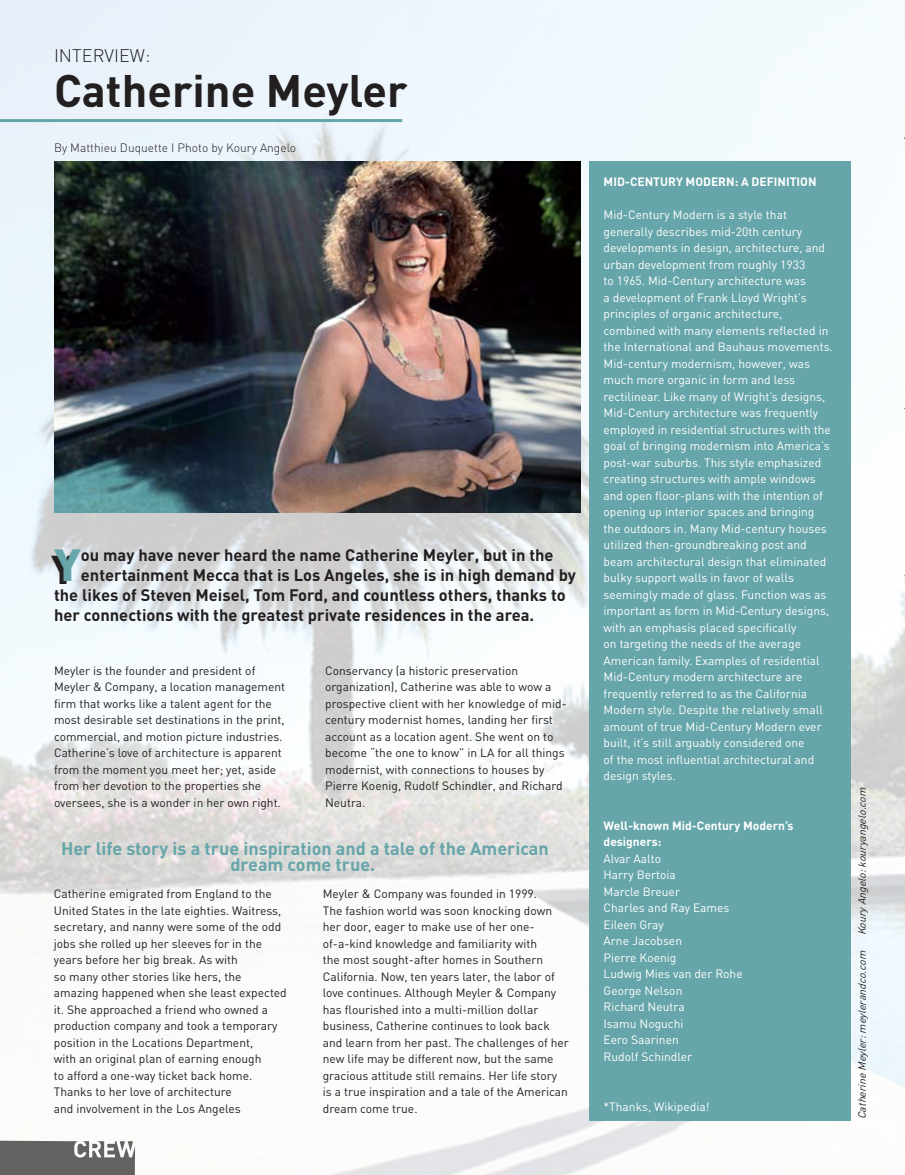
<style>
.page{position:relative;width:905px;height:1175px;background:#fff}
.page>*{position:absolute;margin:0;border:0;box-sizing:border-box;transform-origin:0 0}
.t1{font:700 45px "DIN";color:#231f20}
.t2{font:900 39.6px "DIN";color:#231f20}
.t3{font:700 18px/16.5px "DIN";color:#66a5a9;text-align:center}
.t4{font:300 18px "DIN";color:#231f20}
.t5{font:700 16.5px "DIN";color:#231f20}
.t6{font:12px/16.5px "DIN";color:#231f20}
.t7{font:12px/16.5px "DIN";color:#fff}
.t8{font:700 12px/16.5px "DIN";color:#fff}
.t9{font:300 12px "DIN";color:#231f20}
.t10{font:italic 10.5px "DIN";color:#231f20}
</style>
<div class="page">
<img style="left:0;top:0;width:904px;height:1174px">
<svg style="left:0;top:1140px;width:135px;height:34px;background:#797676"></svg>
<div style="left:589px;top:162px;width:261px;height:958px;background:#66a5a9"></div>
<img style="left:54px;top:162px;width:526px;height:350px">
<hr style="left:0;top:119px;width:402px;height:3px;background:#66a5a9">
<h3 class="t4" style="left:54px;top:45px;width:98px">INTERVIEW:</h3>
<h1 class="t1" style="left:54px;top:62px;width:355px">Catherine Meyler</h1>
<p class="t9" style="left:54px;top:141px;width:244px">By Matthieu Duquette I Photo by Koury Angelo</p>
<h2 class="t2" style="left:51px;top:543px;width:26px">Y</h2>
<h3 class="t5" style="left:81px;top:544px;width:474px">ou may have never heard the name Catherine Meyler, but in the</h3>
<h3 class="t5" style="left:81px;top:564px;width:496px">entertainment Mecca that is Los Angeles, she is in high demand by</h3>
<h3 class="t5" style="left:54px;top:584px;width:513px">the likes of Steven Meisel, Tom Ford, and countless others, thanks to</h3>
<h3 class="t5" style="left:54px;top:604px;width:482px">her connections with the greatest private residences in the area.</h3>
<p class="t6" style="left:54px;top:662px;width:233px">Meyler is the founder and president of Meyler &amp; Company, a location management firm that works like a talent agent for the most desirable set destinations in the print, commercial, and motion picture industries.<br>Catherine’s love of architecture is apparent from the moment you meet her; yet, aside from her devotion to the properties she oversees, she is a wonder in her own right.</p>
<p class="t6" style="left:325px;top:662px;width:243px">Conservancy (a historic preservation organization), Catherine was able to wow a prospective client with her knowledge of mid&shy;century modernist homes, landing her first account as a location agent. She went on to become “the one to know” in LA for all things modernist, with connections to houses by Pierre Koenig, Rudolf Schindler, and Richard Neutra.</p>
<h3 class="t3" style="left:61px;top:839px;width:489px">Her life story is a true inspiration and a tale of the American dream come true.</h3>
<p class="t6" style="left:54px;top:885px;width:234px">Catherine emigrated from England to the United States in the late eighties. Waitress, secretary, and nanny were some of the odd jobs she rolled up her sleeves for in the years before her big break. As with<br>so many other stories like hers, the amazing happened when she least expected it. She approached a friend who owned a production company and took a temporary position in the Locations Department,<br>with an original plan of earning enough<br>to afford a one-way ticket back home.<br>Thanks to her love of architecture<br>and involvement in the Los Angeles</p>
<p class="t6" style="left:323px;top:885px;width:247px">Meyler &amp; Company was founded in 1999.<br>The fashion world was soon knocking down her door, eager to make use of her one&shy;of-a-kind knowledge and familiarity with<br>the most sought-after homes in Southern California. Now, ten years later, the labor of love continues. Although Meyler &amp; Company has flourished into a multi-million dollar business, Catherine continues to look back and learn from her past. The challenges of her new life may be different now, but the same gracious attitude still remains. Her life story is a true inspiration and a tale of the American dream come true.</p>
<p class="t8" style="left:603px;top:173px;width:214px">MID-CENTURY MODERN: A DEFINITION</p>
<p class="t7" style="left:603px;top:206px;width:231px">Mid-Century Modern is a style that generally describes mid-20th century developments in design, architecture, and urban development from roughly 1933<br>to 1965. Mid-Century architecture was<br>a development of Frank Lloyd Wright’s principles of organic architecture, combined with many elements reflected in the International and Bauhaus movements.<br>Mid-century modernism, however, was much more organic in form and less rectilinear. Like many of Wright’s designs, Mid-Century architecture was frequently employed in residential structures with the goal of bringing modernism into America’s post-war suburbs. This style emphasized creating structures with ample windows and open floor-plans with the intention of opening up interior spaces and bringing the outdoors in. Many Mid-century houses utilized then-groundbreaking post and beam architectural design that eliminated bulky support walls in favor of walls seemingly made of glass. Function was as important as form in Mid-Century designs, with an emphasis placed specifically<br>on targeting the needs of the average American family. Examples of residential Mid-Century modern architecture are frequently referred to as the California Modern style. Despite the relatively small amount of true Mid-Century Modern ever built, it’s still arguably considered one<br>of the most influential architectural and design styles.</p>
<p class="t8" style="left:603px;top:816px;width:191px">Well-known Mid-Century Modern’s designers:</p>
<p class="t7" style="left:603px;top:850px;width:141px">Alvar Aalto<br>Harry Bertoia<br>Marcle Breuer<br>Charles and Ray Eames<br>Eileen Gray<br>Arne Jacobsen<br>Pierre Koenig<br>Ludwig Mies van der Rohe<br>George Nelson<br>Richard Neutra<br>Isamu Noguchi<br>Eero Saarinen<br>Rudolf Schindler</p>
<p class="t7" style="left:603px;top:1097px;width:107px">*Thanks, Wikipedia!</p>
<p class="t10" style="left:855px;top:1119px;width:336px;rotate:-90deg">CatherineMeyler:meylerandco.com KouryAng elo:kouryang elo.com</p>
</div>
